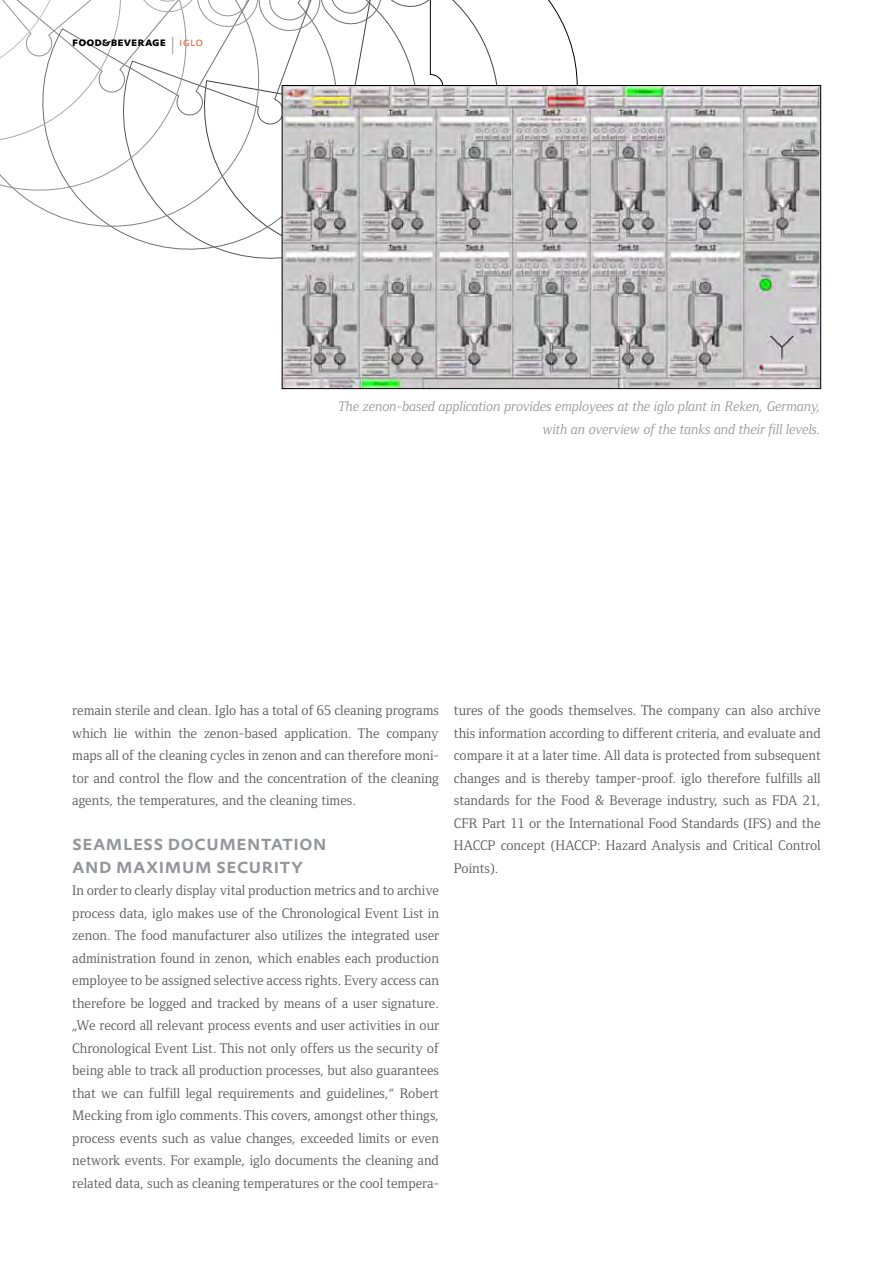
<style>
.page{position:relative;width:893px;height:1263px;background:#fff}
.page>*{position:absolute;margin:0;border:0;box-sizing:border-box;transform-origin:0 0}
.t1{font:500 21px/22.5px "DTL Prokyon TOT Caps";color:#939598}
.t2{font:14.25px/22.5px "Foundry Form Serif";color:#58595b;text-align:justify}
.t3{font:14.25px/22.5px "Foundry Form Serif Italic OSF";color:#939598;text-align:right}
.t4{font:700 12px "DTL Prokyon TOT Caps";letter-spacing:.005em;color:#000}
.s1{font-weight:300;font-size:24px;color:#939598}
.s2{font-weight:300;color:#f04e23}
</style>
<div class="page">
<svg style="left:0;top:0;width:409px;height:276px"></svg>
<img style="left:284px;top:87px;width:535px;height:300px">
<div style="left:282px;top:85px;width:539px;height:304px;border:1px solid #000"></div>
<p class="t4" style="left:72px;top:34px;width:133px">food&amp;beverage <span class="s1">I</span> <span class="s2">iglo</span></p>
<p class="t3" style="left:338px;top:395px;width:484px">The zenon-based application provides employees at the iglo plant in Reken, Germany, with an overview of the tanks and their fill levels.</p>
<p class="t2" style="left:72px;top:699px;width:368px">remain sterile and clean. Iglo has a total of 65 cleaning programs which lie within the zenon-based application. The company maps all of the cleaning cycles in zenon and can therefore moni&shy;tor and control the flow and the concentration of the cleaning agents, the temperatures, and the cleaning times.</p>
<h1 class="t1" style="left:72px;top:831px;width:256px">seamless documentation and maximum security</h1>
<p class="t2" style="left:72px;top:879px;width:368px">In order to clearly display vital production metrics and to archive process data, iglo makes use of the Chronological Event List in zenon. The food manufacturer also utilizes the integrated user administration found in zenon, which enables each production employee to be assigned selective access rights. Every access can therefore be logged and tracked by means of a user signature. „We record all relevant process events and user activities in our Chronological Event List. This not only offers us the security of being able to track all production processes, but also guarantees that we can fulfill legal requirements and guidelines,“ Robert Mecking from iglo comments. This covers, amongst other things, process events such as value changes, exceeded limits or even network events. For example, iglo documents the cleaning and related data, such as cleaning temperatures or the cool tempera-</p>
<p class="t2" style="left:454px;top:699px;width:368px">tures of the goods themselves. The company can also archive this information according to different criteria, and evaluate and compare it at a later time. All data is protected from subsequent changes and is thereby tamper-proof. iglo therefore fulfills all standards for the Food &amp; Beverage industry, such as FDA 21, CFR Part 11 or the International Food Standards (IFS) and the HACCP concept (HACCP: Hazard Analysis and Critical Control Points).</p>
</div>
